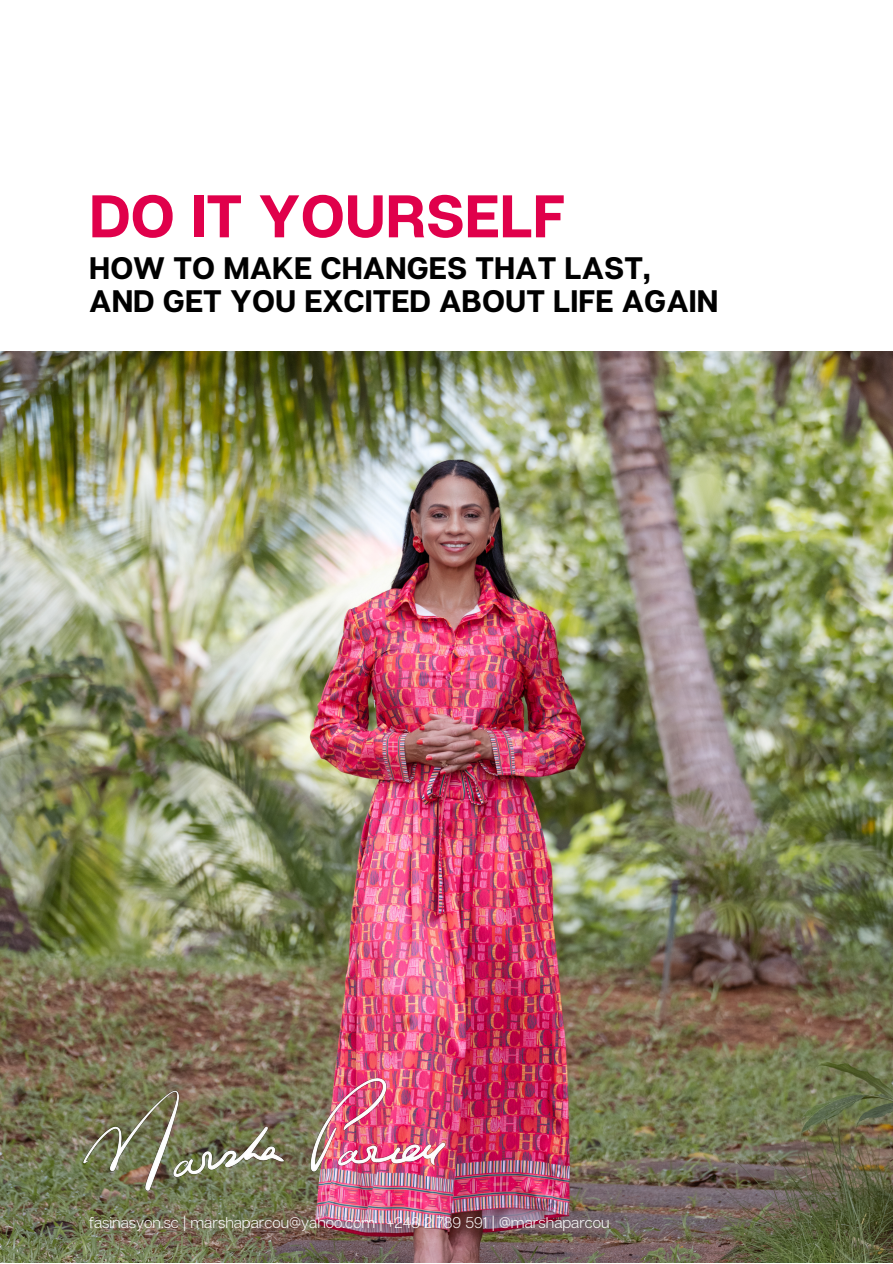
<style>
.page{position:relative;width:893px;height:1264px;background:#fff}
.page>*{position:absolute;margin:0;border:0;box-sizing:border-box;transform-origin:0 0}
.t1{font:700 60px "Articulat CF";color:#e0004b}
.t2{font:700 31.05px "Articulat CF";color:#000}
.t3{font:300 15.45px "Articulat CF";color:#fff}
</style>
<div class="page">
<img style="left:0;top:352px;width:892px;height:910px">
<img style="left:0;top:1064px;width:536px;height:168px">
<p class="t1" style="left:89px;top:178px;width:477px">DO IT YOURSELF</p>
<p class="t2" style="left:89px;top:248px;width:563px">HOW TO MAKE CHANGES THAT LAST,</p>
<p class="t2" style="left:89px;top:281px;width:630px">AND GET YOU EXCITED ABOUT LIFE AGAIN</p>
<p class="t3" style="left:89px;top:1212px;width:522px">fasinasyon.sc | marshaparcou@yahoo.com | +248 2 789 591 | @marshaparcou</p>
</div>
